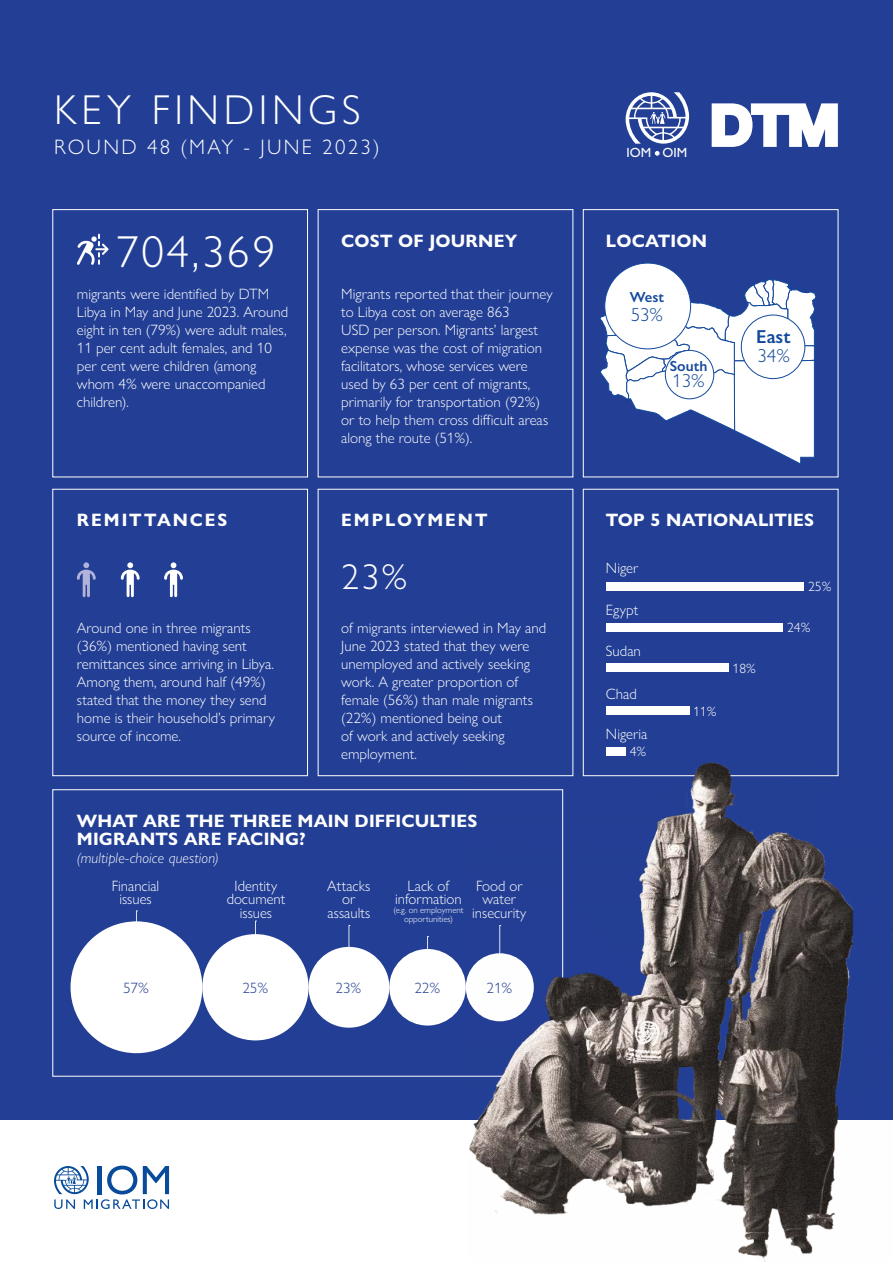
<style>
.page{position:relative;width:893px;height:1263px;background:#fff}
.page>*{position:absolute;margin:0;border:0;box-sizing:border-box;transform-origin:0 0}
.t1{font:300 45px "Gill Sans Nova";letter-spacing:.06em;color:#fff}
.t2{font:300 42px "Gill Sans Nova";letter-spacing:.11em;color:#fff}
.t3{font:300 36px "Gill Sans Nova";color:#fff}
.t4{font:300 21px "Gill Sans Nova";letter-spacing:.11em;color:#fff}
.t5{font:300 18.75px "Gill Sans Nova";color:#13499c}
.t6{font:600 18.75px "Gill Sans Nova";color:#13499c}
.t7{font:700 18px/18px "Gill Sans Nova";letter-spacing:.01em;color:#fff}
.t8{font:700 18px "Gill Sans Nova";letter-spacing:.11em;color:#fff}
.t9{font:300 15px/18px "Gill Sans Nova";color:#fff;text-align:center}
.t10{font:italic 300 15px "Gill Sans Nova";letter-spacing:.01em;color:#fff}
.t11{font:300 15px "Gill Sans Nova";color:#25408f}
.t12{font:600 14.7px "Gill Sans Nova";color:#13499c}
.t13{font:300 13.5px "Gill Sans Nova";letter-spacing:.005em;color:#fff}
.t14{font:500 13.35px "Gill Sans Nova";color:#fff}
.t15{font:300 9px/9px "Gill Sans Nova";color:#fff;text-align:center}
</style>
<div class="page">
<div style="left:0;top:0;width:893px;height:1119px;background:#233f95"></div>
<div style="left:606px;top:582px;width:198px;height:9px;background:#fff"></div>
<div style="left:606px;top:623px;width:176px;height:8px;background:#fff"></div>
<div style="left:606px;top:707px;width:83px;height:8px;background:#fff"></div>
<div style="left:606px;top:663px;width:122px;height:9px;background:#fff"></div>
<div style="left:606px;top:747px;width:19px;height:9px;background:#fff"></div>
<svg style="left:255px;top:921px;width:1px;height:13px"></svg>
<div style="left:71px;top:921px;width:131px;height:132px;background:#fff;border-radius:66px"></div>
<div style="left:202px;top:934px;width:107px;height:106px;background:#fff;border-radius:53px"></div>
<svg style="left:77px;top:562px;width:19px;height:35px"></svg>
<svg style="left:121px;top:562px;width:19px;height:35px"></svg>
<svg style="left:164px;top:562px;width:19px;height:35px"></svg>
<div style="left:53px;top:209px;width:255px;height:268px;border:1px solid #fff"></div>
<div style="left:53px;top:489px;width:255px;height:287px;border:1px solid #fff"></div>
<div style="left:583px;top:209px;width:255px;height:268px;border:1px solid #fff"></div>
<div style="left:583px;top:489px;width:255px;height:287px;border:1px solid #fff"></div>
<svg style="left:77px;top:234px;width:32px;height:31px"></svg>
<svg style="left:599px;top:276px;width:218px;height:188px"></svg>
<div style="left:605px;top:263px;width:86px;height:86px;background:#fff;border-radius:50%"></div>
<div style="left:741px;top:315px;width:64px;height:64px;background:#fff;border-radius:50%"></div>
<div style="left:741px;top:315px;width:64px;height:64px;border:1px solid #13499c;border-radius:50%"></div>
<div style="left:665px;top:350px;width:49px;height:49px;background:#fff;border-radius:50%"></div>
<div style="left:665px;top:350px;width:49px;height:49px;border:1px solid #13499c;border-radius:50%"></div>
<svg style="left:626px;top:92px;width:63px;height:52px"></svg>
<svg style="left:712px;top:103px;width:126px;height:44px"></svg>
<svg style="left:655px;top:151px;width:5px;height:5px"></svg>
<svg style="left:54px;top:1165px;width:115px;height:44px"></svg>
<img style="left:308px;top:753px;width:585px;height:509px">
<h2 class="t2" style="left:54px;top:84px;width:308px">KEY FINDINGS</h2>
<h3 class="t4" style="left:54px;top:134px;width:327px">ROUND 48 (MAY - JUNE 2023)</h3>
<p class="t14" style="left:627px;top:145px;width:62px">IOM OIM</p>
<h1 class="t1" style="left:116px;top:224px;width:160px">704,369</h1>
<p class="t9" style="left:77px;top:285px;width:213px;text-align:left">migrants were identified by DTM<br>Libya in May and June 2023. Around eight in ten (79%) were adult males,<br>11 per cent adult females, and 10 per cent were children (among whom 4% were unaccompanied children).</p>
<p class="t7" style="left:341px;top:232px;width:178px">COST OF JOURNEY</p>
<p class="t7" style="left:606px;top:232px;width:103px">LOCATION</p>
<p class="t9" style="left:341px;top:285px;width:213px;text-align:left">Migrants reported that their journey to Libya cost on average 863<br>USD per person. Migrants’ largest expense was the cost of migration facilitators, whose services were used by 63 per cent of migrants, primarily for transportation (92%) or to help them cross difficult areas along the route (51%).</p>
<p class="t12" style="left:630px;top:288px;width:36px">West</p>
<p class="t5" style="left:631px;top:304px;width:34px">53%</p>
<p class="t12" style="left:670px;top:357px;width:39px">South</p>
<p class="t5" style="left:672px;top:369px;width:34px">13%</p>
<p class="t6" style="left:756px;top:325px;width:36px">East</p>
<p class="t5" style="left:757px;top:344px;width:34px">34%</p>
<p class="t8" style="left:77px;top:508px;width:152px">REMITTANCES</p>
<p class="t8" style="left:341px;top:508px;width:148px">EMPLOYMENT</p>
<p class="t9" style="left:77px;top:618px;width:200px;text-align:left">Around one in three migrants (36%) mentioned having sent remittances since arriving in Libya.<br>Among them, around half (49%) stated that the money they send home is their household’s primary source of income.</p>
<h3 class="t3" style="left:341px;top:554px;width:68px">23%</h3>
<p class="t9" style="left:341px;top:618px;width:206px;text-align:left">of migrants interviewed in May and<br>June 2023 stated that they were unemployed and actively seeking work. A greater proportion of female (56%) than male migrants (22%) mentioned being out<br>of work and actively seeking employment.</p>
<p class="t7" style="left:77px;top:812px;width:402px">WHAT ARE THE THREE MAIN DIFFICULTIES<br>MIGRANTS ARE FACING?</p>
<p class="t10" style="left:77px;top:849px;width:144px">(multiple-choice question)</p>
<p class="t9" style="left:112px;top:879px;width:49px;line-height:13.5px">Financial issues</p>
<p class="t9" style="left:227px;top:879px;width:60px;line-height:13.5px">Identity document issues</p>
<p class="t9" style="left:395px;top:878px;width:68px;line-height:13.5px">Lack of information</p>
<p class="t9" style="left:327px;top:878px;width:45px;line-height:13.5px">Attacks or assaults</p>
<p class="t9" style="left:472px;top:879px;width:56px;line-height:13.5px">Food or water insecurity</p>
<p class="t15" style="left:393px;top:905px;width:72px">(e.g. on employment opportunities)</p>
<p class="t11" style="left:123px;top:978px;width:27px">57%</p>
<p class="t11" style="left:242px;top:978px;width:27px">25%</p>
<p class="t11" style="left:336px;top:978px;width:27px">23%</p>
<p class="t11" style="left:414px;top:978px;width:27px">22%</p>
<p class="t11" style="left:486px;top:978px;width:27px">21%</p>
<p class="t7" style="left:606px;top:510px;width:210px">TOP 5 NATIONALITIES</p>
<p class="t9" style="left:606px;top:558px;width:34px">Niger</p>
<p class="t9" style="left:606px;top:601px;width:34px">Egypt</p>
<p class="t9" style="left:606px;top:641px;width:36px">Sudan</p>
<p class="t9" style="left:606px;top:684px;width:33px">Chad</p>
<p class="t9" style="left:606px;top:725px;width:43px">Nigeria</p>
<p class="t13" style="left:630px;top:743px;width:18px">4%</p>
<p class="t13" style="left:693px;top:703px;width:25px">11%</p>
<p class="t13" style="left:733px;top:660px;width:25px">18%</p>
<p class="t13" style="left:808px;top:578px;width:25px">25%</p>
<p class="t13" style="left:787px;top:619px;width:25px">24%</p>
</div>
